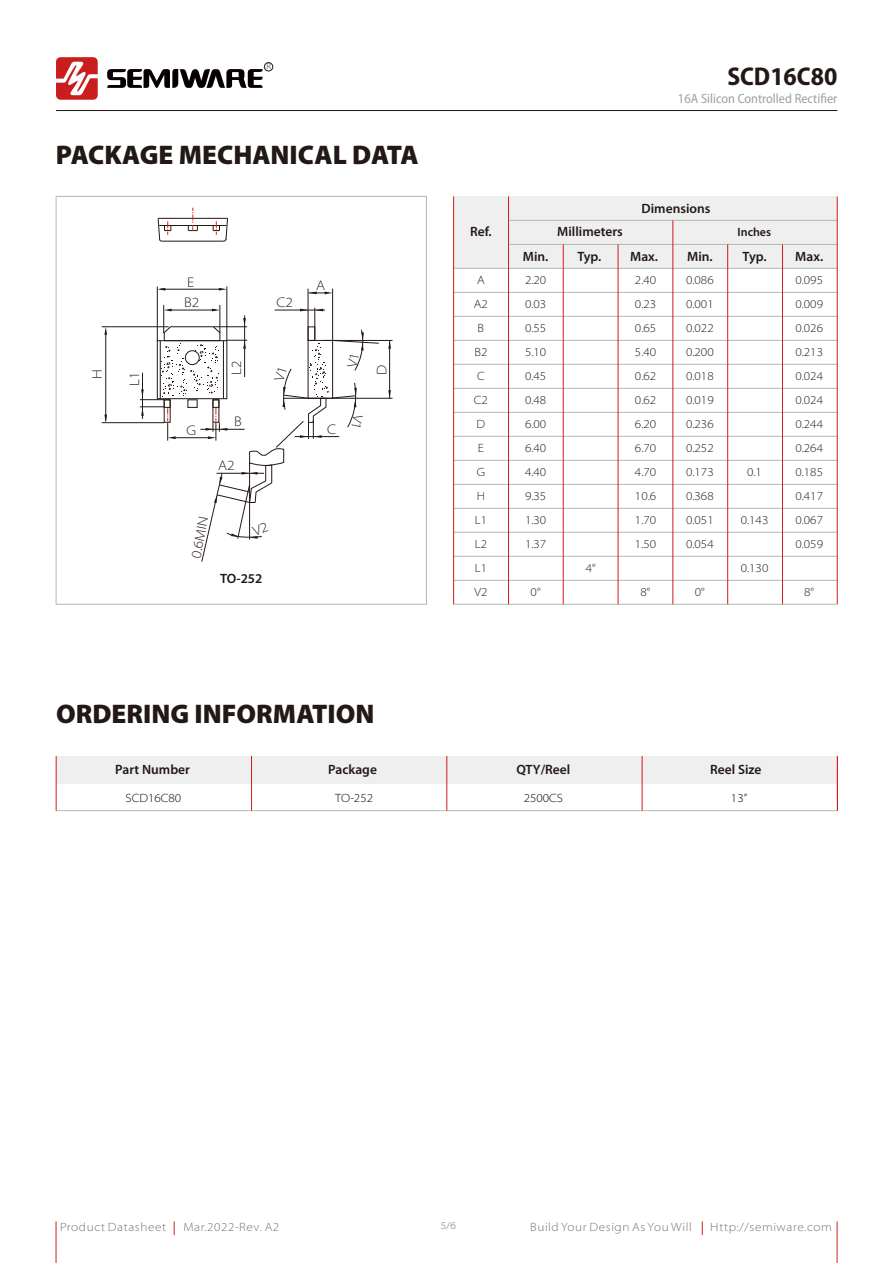
<style>
.page{position:relative;width:893px;height:1263px;background:#fff}
.page>*{position:absolute;margin:0;border:0;box-sizing:border-box;transform-origin:0 0}
.t1{font:900 27px "Myriad Pro";color:#221815}
.t2{font:700 semi-condensed 25.8px "Myriad Pro";color:#221815}
.t3{font:300 semi-expanded 13.95px "Myriad Pro";color:#231815}
.t4{font:600 13.5px "Myriad Pro";color:#221815}
.t5{font:semi-condensed 13.5px "Myriad Pro";color:#9fa0a0}
.t6{font:300 semi-expanded 12px/24px "Myriad Pro";color:#221815;text-align:justify}
.t7{font:300 semi-expanded 12px "Myriad Pro";letter-spacing:.05em;color:#717071}
.t8{font:300 semi-expanded 12px "Myriad Pro";color:#040000}
.t9{font:600 12px "Myriad Pro";color:#221815}
.t10{font:300 semi-expanded 10.5px "Myriad Pro";color:#717071}
.t11{font:300 semi-expanded 8.25px "Myriad Pro";color:#231815}
</style>
<div class="page">
<hr style="left:56px;top:110px;width:781px;height:1px;background:#231815">
<hr style="left:837px;top:1221px;width:1px;height:42px;background:#c9201d">
<svg style="left:702px;top:1221px;width:1px;height:14px"></svg>
<hr style="left:56px;top:1221px;width:1px;height:42px;background:#c9201d">
<svg style="left:174px;top:1221px;width:1px;height:14px"></svg>
<svg style="left:56px;top:57px;width:42px;height:43px"></svg>
<svg style="left:107px;top:69px;width:156px;height:19px"></svg>
<div style="left:264px;top:62px;width:9px;height:9px;border:1px solid #231815;border-radius:50%"></div>
<div style="left:56px;top:756px;width:781px;height:27px;background:#efefef"></div>
<hr style="left:56px;top:810px;width:781px;height:1px;background:#b5b6b6">
<hr style="left:642px;top:756px;width:1px;height:55px;background:#d71a18">
<hr style="left:56px;top:756px;width:1px;height:55px;background:#d71a18">
<hr style="left:447px;top:756px;width:1px;height:55px;background:#d71a18">
<hr style="left:251px;top:756px;width:1px;height:55px;background:#d71a18">
<hr style="left:837px;top:756px;width:1px;height:55px;background:#d71a18">
<div style="left:454px;top:196px;width:383px;height:72px;background:#efefef"></div>
<hr style="left:508px;top:220px;width:329px;height:1px;background:#b5b6b6">
<hr style="left:508px;top:244px;width:329px;height:1px;background:#b5b6b6">
<hr style="left:454px;top:268px;width:383px;height:1px;background:#b5b6b6">
<hr style="left:454px;top:292px;width:383px;height:1px;background:#b5b6b6">
<hr style="left:454px;top:316px;width:383px;height:1px;background:#b5b6b6">
<hr style="left:454px;top:340px;width:383px;height:1px;background:#b5b6b6">
<hr style="left:454px;top:364px;width:383px;height:1px;background:#b5b6b6">
<hr style="left:454px;top:388px;width:383px;height:1px;background:#b5b6b6">
<hr style="left:454px;top:412px;width:383px;height:1px;background:#b5b6b6">
<hr style="left:454px;top:436px;width:383px;height:1px;background:#b5b6b6">
<hr style="left:454px;top:460px;width:383px;height:1px;background:#b5b6b6">
<hr style="left:454px;top:484px;width:383px;height:1px;background:#b5b6b6">
<hr style="left:454px;top:508px;width:383px;height:1px;background:#b5b6b6">
<hr style="left:454px;top:532px;width:383px;height:1px;background:#b5b6b6">
<hr style="left:454px;top:556px;width:383px;height:1px;background:#b5b6b6">
<hr style="left:454px;top:604px;width:383px;height:1px;background:#b5b6b6">
<hr style="left:454px;top:580px;width:383px;height:1px;background:#b5b6b6">
<hr style="left:453px;top:196px;width:1px;height:408px;background:#d71a18">
<hr style="left:508px;top:196px;width:1px;height:408px;background:#d71a18">
<hr style="left:563px;top:244px;width:1px;height:360px;background:#d71a18">
<hr style="left:618px;top:244px;width:1px;height:360px;background:#d71a18">
<hr style="left:673px;top:220px;width:1px;height:384px;background:#d71a18">
<hr style="left:727px;top:244px;width:1px;height:360px;background:#d71a18">
<hr style="left:782px;top:244px;width:1px;height:360px;background:#d71a18">
<hr style="left:837px;top:196px;width:1px;height:408px;background:#d71a18">
<div style="left:56px;top:196px;width:371px;height:408px;border:1px solid #b5b6b6"></div>
<hr style="left:162px;top:241px;width:62px;height:1px;background:#221815">
<hr style="left:158px;top:218px;width:70px;height:1px;background:#221815">
<hr style="left:159px;top:225px;width:67px;height:1px;background:#221815">
<svg style="left:158px;top:218px;width:14px;height:23px"></svg>
<svg style="left:213px;top:218px;width:15px;height:24px"></svg>
<svg style="left:188px;top:208px;width:10px;height:23px"></svg>
<hr style="left:160px;top:289px;width:61px;height:1px;background:#231815">
<svg style="left:219px;top:288px;width:8px;height:3px"></svg>
<svg style="left:309px;top:292px;width:23px;height:2px"></svg>
<svg style="left:158px;top:288px;width:7px;height:3px"></svg>
<hr style="left:308px;top:289px;width:1px;height:51px;background:#231815">
<hr style="left:332px;top:289px;width:1px;height:51px;background:#231815">
<hr style="left:389px;top:341px;width:1px;height:57px;background:#231815">
<hr style="left:227px;top:287px;width:1px;height:54px;background:#231815">
<hr style="left:157px;top:287px;width:1px;height:54px;background:#231815">
<svg style="left:388px;top:341px;width:3px;height:8px"></svg>
<svg style="left:388px;top:390px;width:3px;height:8px"></svg>
<hr style="left:105px;top:335px;width:1px;height:86px;background:#231815">
<svg style="left:104px;top:327px;width:3px;height:8px"></svg>
<hr style="left:102px;top:422px;width:62px;height:1px;background:#231815">
<hr style="left:102px;top:326px;width:67px;height:1px;background:#231815">
<hr style="left:324px;top:340px;width:69px;height:1px;background:#231815">
<hr style="left:284px;top:398px;width:109px;height:1px;background:#231815">
<svg style="left:104px;top:415px;width:3px;height:8px"></svg>
<svg style="left:140px;top:305px;width:239px;height:257px"></svg>
<p class="t11" style="left:267px;top:62px;width:6px">R</p>
<h1 class="t1" style="left:56px;top:140px;width:364px">PACKAGE MECHANICAL DATA</h1>
<p class="t3" style="left:187px;top:275px;width:9px">E</p>
<p class="t3" style="left:316px;top:278px;width:10px">A</p>
<p class="t3" style="left:89px;top:379px;width:11px;rotate:-90deg">H</p>
<p class="t3" style="left:127px;top:386px;width:16px;rotate:-90deg">L1</p>
<p class="t3" style="left:184px;top:295px;width:17px">B2</p>
<p class="t3" style="left:277px;top:294px;width:18px">C2</p>
<p class="t3" style="left:186px;top:423px;width:11px">G</p>
<p class="t3" style="left:229px;top:375px;width:16px;rotate:-90deg">L2</p>
<p class="t3" style="left:374px;top:375px;width:12px;rotate:-90deg">D</p>
<p class="t3" style="left:234px;top:414px;width:9px">B</p>
<p class="t3" style="left:218px;top:457px;width:18px">A2</p>
<p class="t3" style="left:327px;top:422px;width:10px">C</p>
<p class="t3" style="left:188px;top:556px;width:44px;rotate:-79deg">0.6MIN</p>
<p class="t4" style="left:220px;top:571px;width:44px">TO-252</p>
<h1 class="t1" style="left:56px;top:698px;width:320px">ORDERING INFORMATION</h1>
<h2 class="t2" style="left:727px;top:62px;width:111px">SCD16C80</h2>
<p class="t5" style="left:678px;top:91px;width:161px">16A Silicon Controlled Rectifier</p>
<p class="t4" style="left:642px;top:201px;width:70px">Dimensions</p>
<p class="t4" style="left:470px;top:224px;width:23px">Ref.</p>
<p class="t4" style="left:557px;top:224px;width:67px">Millimeters</p>
<p class="t9" style="left:738px;top:225px;width:35px">Inches</p>
<p class="t4" style="left:523px;top:249px;width:27px">Min.</p>
<p class="t4" style="left:577px;top:249px;width:25px">Typ.</p>
<p class="t4" style="left:630px;top:249px;width:29px">Max.</p>
<p class="t4" style="left:687px;top:249px;width:27px">Min.</p>
<p class="t4" style="left:743px;top:249px;width:25px">Typ.</p>
<p class="t4" style="left:795px;top:249px;width:29px">Max.</p>
<p class="t6" style="left:474px;top:268px;width:16px;text-align:center">A<br>A2<br>B<br>B2<br>C<br>C2<br>D<br>E<br>G<br>H<br>L1<br>L2<br>L1</p>
<p class="t6" style="left:635px;top:268px;width:23px">2.40<br>0.23<br>0.65<br>5.40</p>
<p class="t6" style="left:686px;top:268px;width:29px">0.086<br>0.001<br>0.022<br>0.200</p>
<p class="t6" style="left:795px;top:268px;width:29px">0.095<br>0.009<br>0.026<br>0.213</p>
<p class="t6" style="left:525px;top:268px;width:23px">2.20<br>0.03<br>0.55<br>5.10<br>0.45</p>
<p class="t6" style="left:525px;top:412px;width:23px">6.00</p>
<p class="t6" style="left:686px;top:364px;width:29px">0.018</p>
<p class="t6" style="left:795px;top:364px;width:29px">0.024</p>
<p class="t6" style="left:635px;top:364px;width:23px">0.62</p>
<p class="t6" style="left:525px;top:388px;width:23px">0.48</p>
<p class="t6" style="left:525px;top:436px;width:23px">6.40<br>4.40</p>
<p class="t6" style="left:635px;top:388px;width:23px">0.62</p>
<p class="t6" style="left:686px;top:388px;width:29px">0.019</p>
<p class="t6" style="left:795px;top:388px;width:29px">0.024</p>
<p class="t6" style="left:635px;top:412px;width:23px">6.20</p>
<p class="t6" style="left:686px;top:412px;width:29px">0.236</p>
<p class="t6" style="left:686px;top:460px;width:29px">0.173</p>
<p class="t6" style="left:795px;top:412px;width:29px">0.244</p>
<p class="t6" style="left:635px;top:436px;width:23px">6.70<br>4.70</p>
<p class="t6" style="left:686px;top:436px;width:29px">0.252</p>
<p class="t6" style="left:795px;top:436px;width:29px">0.264<br>0.185</p>
<p class="t6" style="left:747px;top:460px;width:16px">0.1</p>
<p class="t6" style="left:525px;top:484px;width:23px">9.35<br>1.30<br>1.37</p>
<p class="t6" style="left:635px;top:484px;width:23px">10.6</p>
<p class="t6" style="left:686px;top:484px;width:29px">0.368<br>0.051</p>
<p class="t6" style="left:795px;top:484px;width:29px">0.417<br>0.067</p>
<p class="t6" style="left:635px;top:532px;width:23px">1.50</p>
<p class="t6" style="left:741px;top:508px;width:29px">0.143</p>
<p class="t6" style="left:635px;top:508px;width:23px">1.70</p>
<p class="t6" style="left:686px;top:532px;width:29px">0.054</p>
<p class="t6" style="left:795px;top:532px;width:29px">0.059</p>
<p class="t6" style="left:586px;top:556px;width:11px">4°</p>
<p class="t6" style="left:741px;top:556px;width:29px">0.130</p>
<p class="t6" style="left:474px;top:580px;width:14px">V2</p>
<p class="t6" style="left:531px;top:580px;width:11px">0°</p>
<p class="t6" style="left:641px;top:580px;width:11px">8°</p>
<p class="t6" style="left:695px;top:580px;width:11px">0°</p>
<p class="t6" style="left:804px;top:580px;width:11px">8°</p>
<p class="t4" style="left:115px;top:762px;width:76px">Part Number</p>
<p class="t4" style="left:328px;top:762px;width:50px">Package</p>
<p class="t4" style="left:516px;top:762px;width:55px">QTY/Reel</p>
<p class="t4" style="left:710px;top:762px;width:53px">Reel Size</p>
<p class="t8" style="left:126px;top:791px;width:57px">SCD16C80</p>
<p class="t8" style="left:335px;top:791px;width:39px">TO-252</p>
<p class="t8" style="left:524px;top:791px;width:41px">2500CS</p>
<p class="t8" style="left:731px;top:791px;width:18px">13”</p>
<p class="t7" style="left:60px;top:1221px;width:108px">Product Datasheet</p>
<p class="t7" style="left:183px;top:1221px;width:97px">Mar.2022-Rev. A2</p>
<p class="t10" style="left:441px;top:1219px;width:17px">5/6</p>
<p class="t7" style="left:530px;top:1221px;width:163px">Build Your Design As You Will</p>
<p class="t7" style="left:710px;top:1221px;width:123px">Http://semiware.com</p>
</div>
